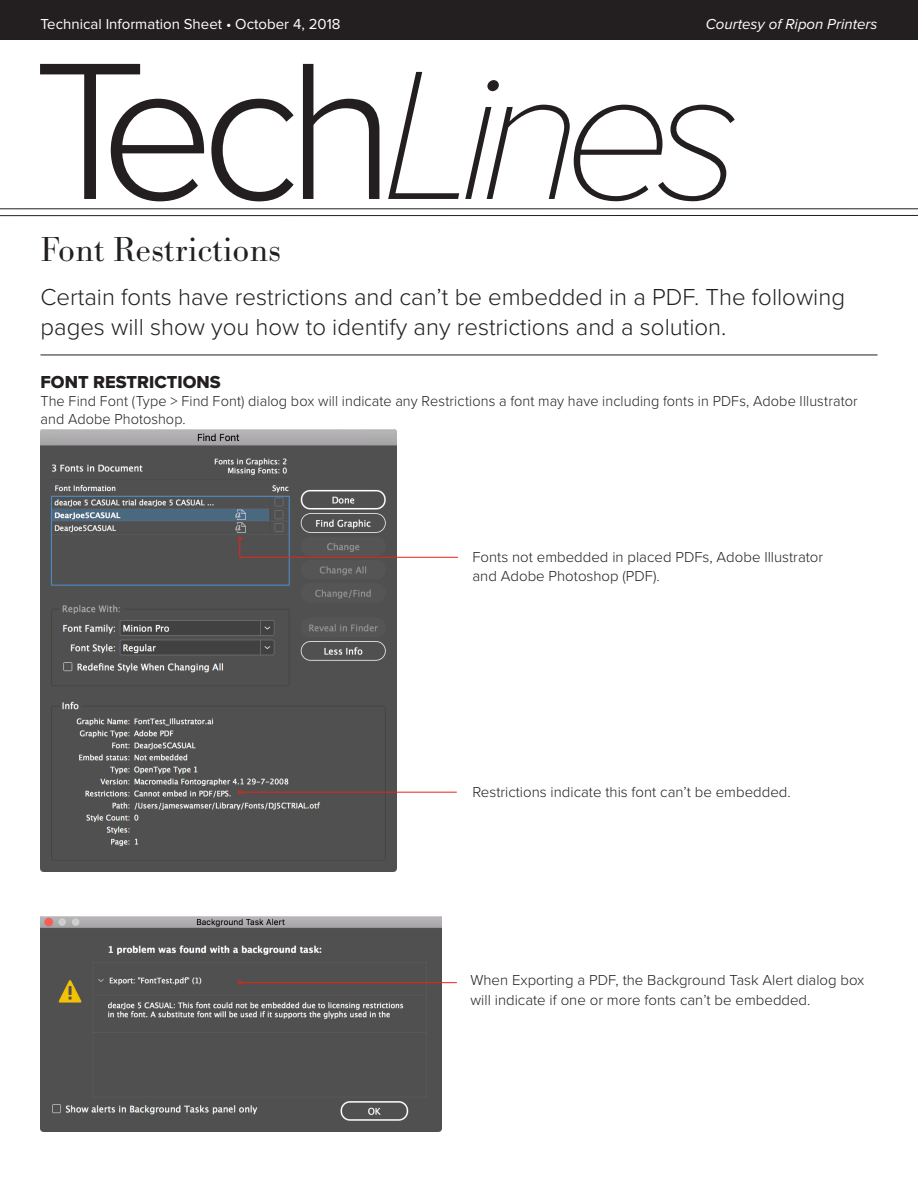
<style>
.page{position:relative;width:918px;height:1188px;background:#fff}
.page>*{position:absolute;margin:0;border:0;box-sizing:border-box;transform-origin:0 0}
.t1{font:italic 100 190.5px "Proxima Nova";letter-spacing:-.09em;color:#231f20}
.RP-Heading_1_Front-1{font:300 36px "Bodoni URW";color:#231f20}
.Intro_Body{font:300 24px/30px "Proxima Nova";color:#231f20}
.Subheading{font:18px "Proxima Nova Extrabld";color:#231f20}
.Body_Copy{font:300 15px/19.5px "Proxima Nova";color:#231f20}
.RP-Issue_Volume_and{font:15px "Proxima Nova";color:#fff}
.RP-Issue_Volume_and-2{font:italic 15px "Proxima Nova";color:#fff}
.s1{font-weight:300;font-style:normal;font-size:202.5px}
</style>
<div class="page">
<div style="left:0;top:0;width:918px;height:40px;background:#231f20"></div>
<hr style="left:0;top:208px;width:918px;height:1px;background:#231f20">
<hr style="left:0;top:215px;width:918px;height:1px;background:#231f20">
<hr style="left:40px;top:355px;width:838px;height:1px;background:#231f20">
<img style="left:40px;top:916px;width:402px;height:216px">
<img style="left:40px;top:430px;width:357px;height:442px">
<hr style="left:242px;top:792px;width:215px;height:1px;background:#e72419">
<svg style="left:238px;top:790px;width:4px;height:4px"></svg>
<hr style="left:242px;top:982px;width:215px;height:1px;background:#e72419">
<svg style="left:238px;top:981px;width:4px;height:4px"></svg>
<svg style="left:238px;top:537px;width:220px;height:21px"></svg>
<p class="RP-Issue_Volume_and" style="left:40px;top:16px;width:302px">Technical Information Sheet • October 4, 2018</p>
<p class="RP-Issue_Volume_and-2" style="left:706px;top:13px;width:173px">Courtesy of Ripon Printers</p>
<h1 class="t1" style="left:33px;top:-7px;width:711px"><span class="s1">Tech</span>Lines</h1>
<p class="RP-Heading_1_Front-1" style="left:40px;top:228px;width:242px">Font Restrictions</p>
<p class="Intro_Body" style="left:40px;top:280px;width:806px">Certain fonts have restrictions and can’t be embedded in a PDF. The following pages will show you how to identify any restrictions and a solution.</p>
<p class="Subheading" style="left:40px;top:368px;width:182px">FONT RESTRICTIONS</p>
<p class="Body_Copy" style="left:40px;top:391px;width:819px;line-height:18px">The Find Font (Type &gt; Find Font) dialog box will indicate any Restrictions a font may have including fonts in PDFs, Adobe Illustrator and Adobe Photoshop.</p>
<p class="Body_Copy" style="left:472px;top:546px;width:352px">Fonts not embedded in placed PDFs, Adobe Illustrator and Adobe Photoshop (PDF).</p>
<p class="Body_Copy" style="left:472px;top:782px;width:320px">Restrictions indicate this font can’t be embedded.</p>
<p class="Body_Copy" style="left:471px;top:970px;width:395px">When Exporting a PDF, the Background Task Alert dialog box will indicate if one or more fonts can’t be embedded.</p>
</div>
